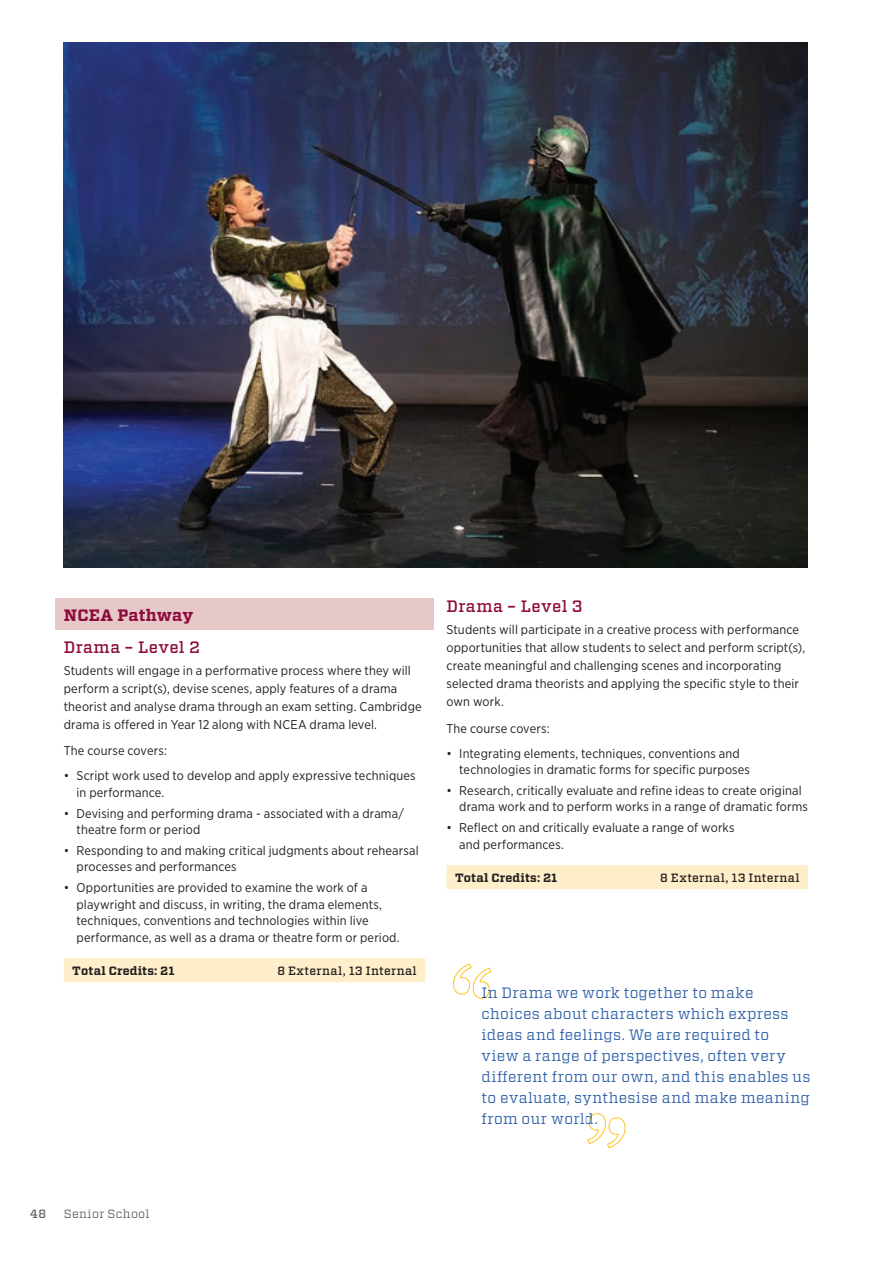
<style>
.page{position:relative;width:893px;height:1263px;background:#fff}
.page>*{position:absolute;margin:0;border:0;box-sizing:border-box;transform-origin:0 0}
.t1{font:500 16.5px "Vitesse";letter-spacing:.02em;color:#8d0d3a}
.t2{font:700 16.5px "Vitesse";letter-spacing:.01em;color:#8d0d3a}
.t3{font:15px/21px "Vitesse";letter-spacing:.025em;color:#2e60a8}
.t4{font:12.75px/16.5px "Gotham Narrow";letter-spacing:.01em;color:#231f20}
.t5{font:500 12px "Vitesse";letter-spacing:.04em;color:#231f20}
.t6{font:700 12px "Vitesse";letter-spacing:.015em;color:#231f20}
.t7{font:12px "Vitesse";letter-spacing:.03em;color:#636366}
.t8{font:500 12px "Vitesse";color:#636366}
</style>
<div class="page">
<div style="left:446px;top:865px;width:362px;height:24px;background:#feeec9"></div>
<img style="left:64px;top:43px;width:744px;height:525px">
<div style="left:55px;top:599px;width:379px;height:31px;background:#e7c8c9"></div>
<div style="left:64px;top:958px;width:361px;height:24px;background:#feeec9"></div>
<svg style="left:453px;top:963px;width:39px;height:36px"></svg>
<svg style="left:587px;top:1113px;width:38px;height:36px"></svg>
<p class="t2" style="left:64px;top:604px;width:131px">NCEA Pathway</p>
<p class="t1" style="left:64px;top:636px;width:138px">Drama – Level 2</p>
<p class="t4" style="left:64px;top:661px;width:359px;line-height:18px">Students will engage in a performative process where they will perform a script(s), devise scenes, apply features of a drama theorist and analyse drama through an exam setting. Cambridge drama is offered in Year 12 along with NCEA drama level.</p>
<p class="t4" style="left:64px;top:742px;width:105px">The course covers:</p>
<p class="t4" style="left:77px;top:767px;width:341px;text-indent:-13px">• Script work used to develop and apply expressive techniques in performance.</p>
<p class="t4" style="left:77px;top:805px;width:329px;text-indent:-13px">• Devising and performing drama - associated with a drama/ theatre form or period</p>
<p class="t4" style="left:77px;top:842px;width:344px;text-indent:-13px">• Responding to and making critical judgments about rehearsal processes and performances</p>
<p class="t4" style="left:77px;top:879px;width:325px;text-indent:-13px">• Opportunities are provided to examine the work of a playwright and discuss, in writing, the drama elements, techniques, conventions and technologies within live performance, as well as a drama or theatre form or period.</p>
<p class="t6" style="left:72px;top:963px;width:104px">Total Credits: 21</p>
<p class="t5" style="left:278px;top:963px;width:141px">8 External, 13 Internal</p>
<p class="t1" style="left:446px;top:595px;width:138px">Drama – Level 3</p>
<p class="t4" style="left:446px;top:620px;width:360px;line-height:18px">Students will participate in a creative process with performance opportunities that allow students to select and perform script(s), create meaningful and challenging scenes and incorporating selected drama theorists and applying the specific style to their own work.</p>
<p class="t4" style="left:446px;top:720px;width:105px">The course covers:</p>
<p class="t4" style="left:459px;top:745px;width:292px;text-indent:-13px">• Integrating elements, techniques, conventions and technologies in dramatic forms for specific purposes</p>
<p class="t4" style="left:459px;top:782px;width:350px;text-indent:-13px">• Research, critically evaluate and refine ideas to create original drama work and to perform works in a range of dramatic forms</p>
<p class="t4" style="left:459px;top:819px;width:277px;text-indent:-13px">• Reflect on and critically evaluate a range of works and performances.</p>
<p class="t6" style="left:455px;top:870px;width:104px">Total Credits: 21</p>
<p class="t5" style="left:660px;top:870px;width:141px">8 External, 13 Internal</p>
<p class="t3" style="left:482px;top:982px;width:331px">In Drama we work together to make choices about characters which express ideas and feelings. We are required to<br>view a range of perspectives, often very different from our own, and this enables us to evaluate, synthesise and make meaning from our world.</p>
<p class="t8" style="left:30px;top:1206px;width:18px">48</p>
<p class="t7" style="left:64px;top:1206px;width:87px">Senior School</p>
</div>
